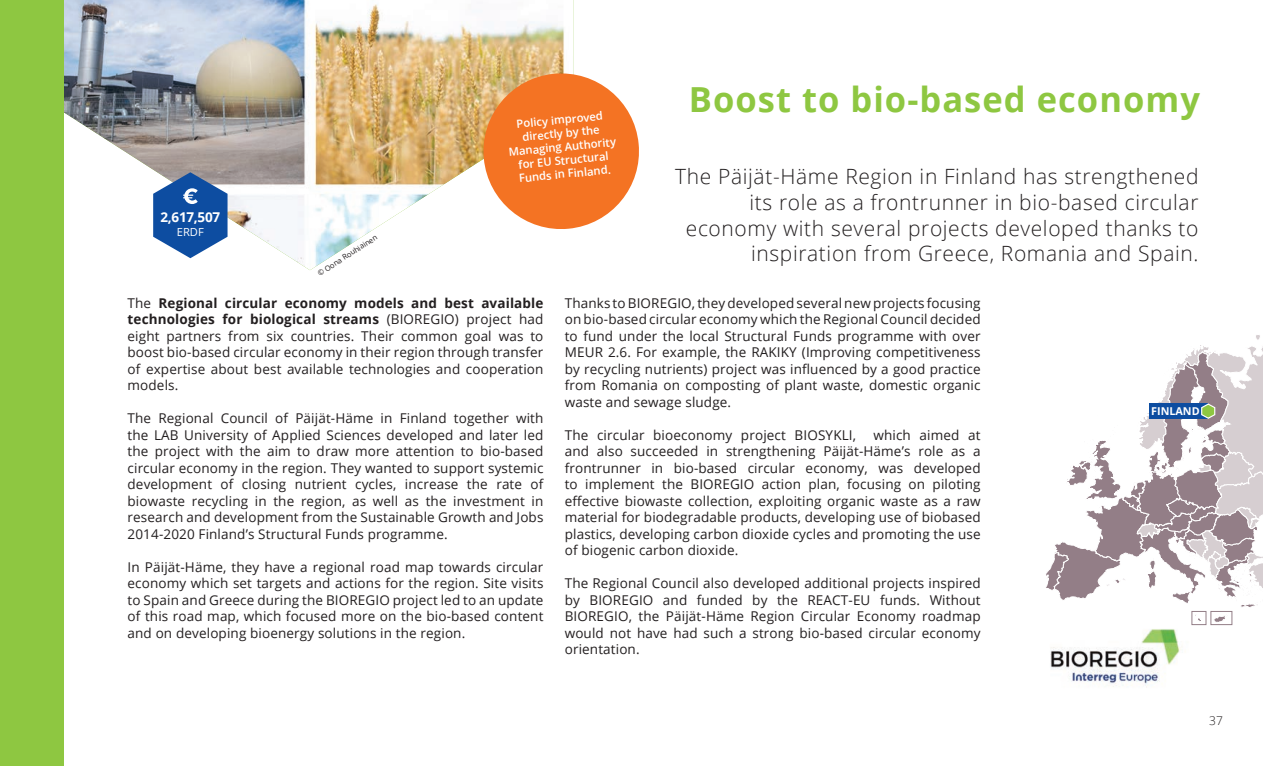
<style>
.page{position:relative;width:1263px;height:766px;background:#fff}
.page>*{position:absolute;margin:0;border:0;box-sizing:border-box;transform-origin:0 0}
.t1{font:700 34.5px "Open Sans";letter-spacing:.03em;color:#8ec741}
.t2{font:300 21px/25.5px "Open Sans";letter-spacing:.03em;color:#231f20;text-align:right}
.t3{font:13.5px/16.5px "Open Sans";letter-spacing:.01em;color:#231f20;text-align:justify}
.t4{font:700 13.5px "Open Sans";letter-spacing:-.02em;color:#fff}
.t5{font:300 12px "Open Sans";color:#231f20}
.t6{font:600 11.25px/13.5px "Open Sans";color:#fff;text-align:center}
.t7{font:11.1px "Open Sans";color:#fff}
.t8{font:700 10.8px "Open Sans";color:#fff}
.t9{font:7.5px "Open Sans";color:#231f20}
.s1{font-weight:700}
</style>
<div class="page">
<img style="left:64px;top:0;width:501px;height:270px">
<div style="left:0;top:0;width:64px;height:765px;background:#8ec741"></div>
<svg style="left:1214px;top:616px;width:11px;height:6px"></svg>
<div style="left:1192px;top:611px;width:14px;height:13px;border:1px solid #937e87"></div>
<div style="left:1211px;top:611px;width:21px;height:13px;border:1px solid #937e87"></div>
<svg style="left:153px;top:172px;width:75px;height:86px"></svg>
<img style="left:1050px;top:629px;width:131px;height:59px">
<svg style="left:480px;top:70px;width:159px;height:163px"></svg>
<svg style="left:1046px;top:335px;width:217px;height:272px"></svg>
<p class="t4" style="left:160px;top:208px;width:61px">2,617,507</p>
<p class="t7" style="left:177px;top:225px;width:28px">ERDF</p>
<p class="t9" style="left:315px;top:269px;width:71px;rotate:-32deg">© Oona Rouhiainen</p>
<p class="t6" style="left:506px;top:118px;width:109px;rotate:-5deg">Policy improved directly by the<br>Managing Authority for EU Structural<br>Funds in Finland.</p>
<h1 class="t1" style="left:689px;top:75px;width:513px">Boost to bio-based economy</h1>
<h2 class="t2" style="left:675px;top:163px;width:525px">The Päijät-Häme Region in Finland has strengthened its role as a frontrunner in bio-based circular economy with several projects developed thanks to inspiration from Greece, Romania and Spain.</h2>
<p class="t3" style="left:128px;top:294px;width:417px">The <span class="s1">Regional circular economy models and best available technologies for biological streams</span> (BIOREGIO) project had eight partners from six countries. Their common goal was to boost bio-based circular economy in their region through transfer of expertise about best available technologies and cooperation models.</p>
<p class="t3" style="left:128px;top:409px;width:417px">The Regional Council of Päijät-Häme in Finland together with the LAB University of Applied Sciences developed and later led the project with the aim to draw more attention to bio-based circular economy in the region. They wanted to support systemic development of closing nutrient cycles, increase the rate of biowaste recycling in the region, as well as the investment in research and development from the Sustainable Growth and Jobs 2014-2020 Finland’s Structural Funds programme.</p>
<p class="t3" style="left:128px;top:558px;width:417px">In Päijät-Häme, they have a regional road map towards circular economy which set targets and actions for the region. Site visits to Spain and Greece during the BIOREGIO project led to an update of this road map, which focused more on the bio-based content and on developing bioenergy solutions in the region.</p>
<p class="t3" style="left:565px;top:294px;width:417px">Thanks to BIOREGIO, they developed several new projects focusing on bio-based circular economy which the Regional Council decided to fund under the local Structural Funds programme with over MEUR 2.6. For example, the RAKIKY (Improving competitiveness by recycling nutrients) project was influenced by a good practice from Romania on composting of plant waste, domestic organic waste and sewage sludge.</p>
<p class="t3" style="left:565px;top:426px;width:293px">The circular bioeconomy project BIOSYKLI,</p>
<p class="t3" style="left:565px;top:426px;width:417px;text-indent:309px">which aimed at and also succeeded in strengthening Päijät-Häme’s role as a frontrunner in bio-based circular economy, was developed to implement the BIOREGIO action plan, focusing on piloting effective biowaste collection, exploiting organic waste as a raw material for biodegradable products, developing use of biobased plastics, developing carbon dioxide cycles and promoting the use of biogenic carbon dioxide.</p>
<p class="t3" style="left:565px;top:574px;width:417px">The Regional Council also developed additional projects inspired by BIOREGIO and funded by the REACT-EU funds. Without BIOREGIO, the Päijät-Häme Region Circular Economy roadmap would not have had such a strong bio-based circular economy orientation.</p>
<p class="t8" style="left:1151px;top:403px;width:50px">FINLAND</p>
<p class="t5" style="left:1209px;top:712px;width:15px">37</p>
</div>
